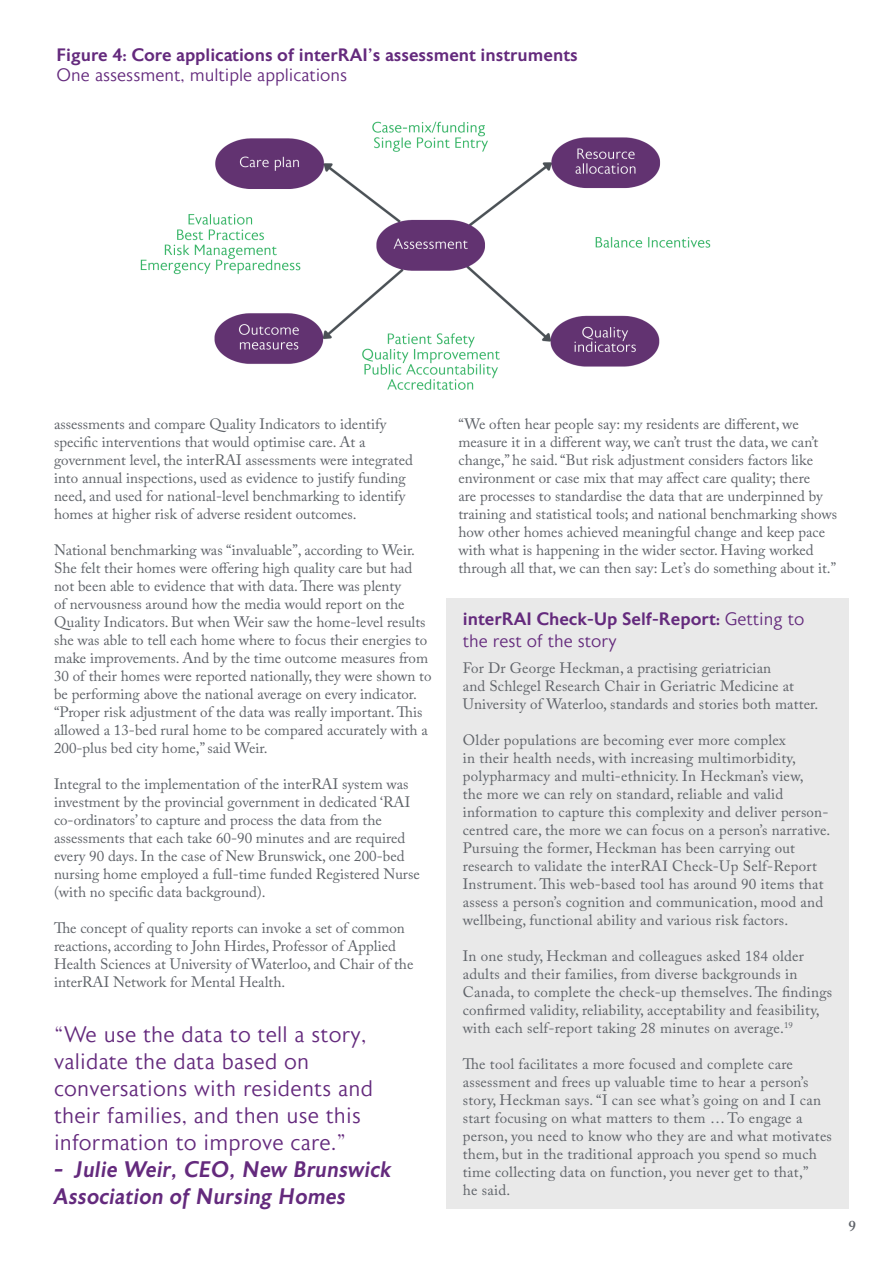
<style>
.page{position:relative;width:893px;height:1263px;background:#fff}
.page>*{position:absolute;margin:0;border:0;box-sizing:border-box;transform-origin:0 0}
.t1{font:300 22.5px/27px "Astoria Sans";letter-spacing:.01em;color:#642a7d}
.t2{font:italic 500 22.5px/27px "Astoria Sans";letter-spacing:.01em;color:#642a7d}
.t3{font:500 18px/21.6px "Astoria Sans";color:#642a7d}
.t4{font:300 18px "Astoria Sans";color:#642a7d}
.t5{font:15px/18px "Adobe Caslon Pro";color:#5f6369}
.t6{font:600 15px "Adobe Caslon Pro";color:#5f6369}
.s1{font-weight:300}
</style>
<div class="page">
<img style="left:140px;top:121px;width:571px;height:269px">
<div style="left:446px;top:598px;width:402px;height:611px;background:#e9e9e9"></div>
<p class="t3" style="left:57px;top:45px;width:523px">Figure 4: Core applications of interRAI’s assessment instruments</p>
<p class="t4" style="left:57px;top:65px;width:292px">One assessment, multiple applications</p>
<p class="t5" style="left:54px;top:415px;width:360px">assessments and compare Quality Indicators to identify specific interventions that would optimise care. At a government level, the interRAI assessments were integrated into annual inspections, used as evidence to justify funding need, and used for national-level benchmarking to identify homes at higher risk of adverse resident outcomes.</p>
<p class="t5" style="left:54px;top:541px;width:379px">National benchmarking was “invaluable”, according to Weir.<br>She felt their homes were offering high quality care but had not been able to evidence that with data. There was plenty<br>of nervousness around how the media would report on the Quality Indicators. But when Weir saw the home-level results she was able to tell each home where to focus their energies to make improvements. And by the time outcome measures from 30 of their homes were reported nationally, they were shown to be performing above the national average on every indicator. “Proper risk adjustment of the data was really important. This allowed a 13-bed rural home to be compared accurately with a 200-plus bed city home,” said Weir.</p>
<p class="t5" style="left:54px;top:775px;width:367px">Integral to the implementation of the interRAI system was investment by the provincial government in dedicated ‘RAI co-ordinators’ to capture and process the data from the assessments that each take 60-90 minutes and are required every 90 days. In the case of New Brunswick, one 200-bed nursing home employed a full-time funded Registered Nurse (with no specific data background).</p>
<p class="t5" style="left:54px;top:919px;width:361px">The concept of quality reports can invoke a set of common reactions, according to John Hirdes, Professor of Applied Health Sciences at University of Waterloo, and Chair of the interRAI Network for Mental Health.</p>
<h1 class="t1" style="left:54px;top:1022px;width:321px">“We use the data to tell a story, validate the data based on conversations with residents and their families, and then use this information to improve care.”</h1>
<h1 class="t2" style="left:54px;top:1156px;width:339px">- Julie Weir, CEO, New Brunswick<br>Association of Nursing Homes</h1>
<p class="t5" style="left:458px;top:415px;width:380px">“We often hear people say: my residents are different, we measure it in a different way, we can’t trust the data, we can’t change,” he said. “But risk adjustment considers factors like environment or case mix that may affect care quality; there<br>are processes to standardise the data that are underpinned by training and statistical tools; and national benchmarking shows how other homes achieved meaningful change and keep pace with what is happening in the wider sector. Having worked through all that, we can then say: Let’s do something about it.”</p>
<p class="t3" style="left:463px;top:609px;width:343px">interRAI Check-Up Self-Report: <span class="s1">Getting to the rest of the story</span></p>
<p class="t5" style="left:463px;top:659px;width:357px">For Dr George Heckman, a practising geriatrician<br>and Schlegel Research Chair in Geriatric Medicine at<br>University of Waterloo, standards and stories both matter.</p>
<p class="t5" style="left:463px;top:731px;width:369px">Older populations are becoming ever more complex<br>in their health needs, with increasing multimorbidity, polypharmacy and multi-ethnicity. In Heckman’s view,<br>the more we can rely on standard, reliable and valid information to capture this complexity and deliver person&shy;centred care, the more we can focus on a person’s narrative.<br>Pursuing the former, Heckman has been carrying out research to validate the interRAI Check-Up Self-Report Instrument. This web-based tool has around 90 items that assess a person’s cognition and communication, mood and wellbeing, functional ability and various risk factors.</p>
<p class="t5" style="left:463px;top:947px;width:371px">In one study, Heckman and colleagues asked 184 older adults and their families, from diverse backgrounds in Canada, to complete the check-up themselves. The findings confirmed validity, reliability, acceptability and feasibility, with each self-report taking 28 minutes on average.<sup>19</sup></p>
<p class="t5" style="left:463px;top:1055px;width:371px">The tool facilitates a more focused and complete care assessment and frees up valuable time to hear a person’s story, Heckman says. “I can see what’s going on and I can start focusing on what matters to them … To engage a person, you need to know who they are and what motivates them, but in the traditional approach you spend so much time collecting data on function, you never get to that,”<br>he said.</p>
<p class="t6" style="left:848px;top:1216px;width:9px">9</p>
</div>
